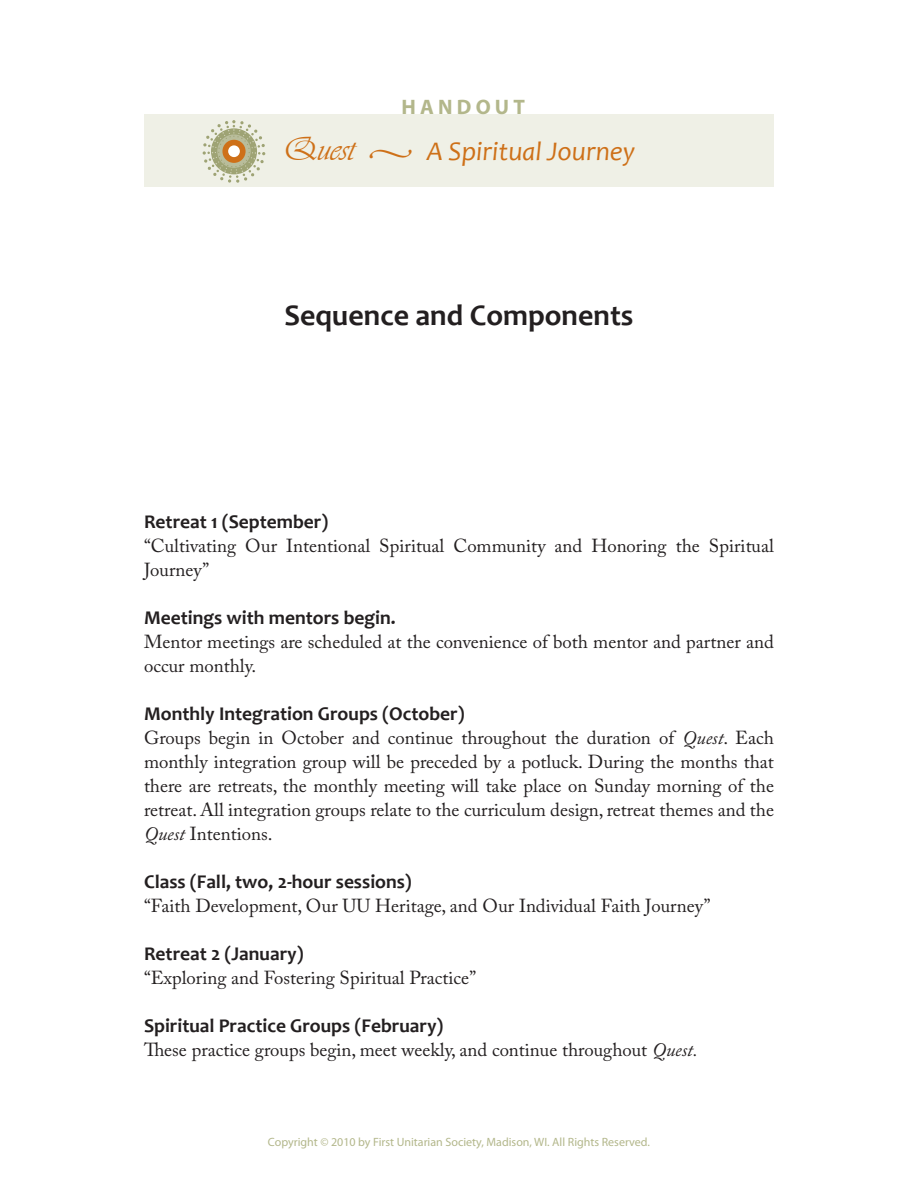
<style>
.page{position:relative;width:918px;height:1188px;background:#fff}
.page>*{position:absolute;margin:0;border:0;box-sizing:border-box;transform-origin:0 0}
.CHAPTER{font:700 30px "Candara";color:#231f20}
.TOC_AHEAD{font:italic 27px "Candara";color:#ce7018}
.TOC_AHEAD-2{font:700 21px "Myriad Pro";letter-spacing:.2em;color:#b3b78b}
.BHEAD{font:700 19.5px "Candara";color:#231f20}
.NO_INDENT{font:18.75px/24px "Adobe Caslon Pro";color:#231f20}
.TOC_AHEAD-3{font:12px "Myriad Pro";color:#b3b78b}
.s1{font-family:"Vivaldii";font-style:normal;font-size:34.5px}
.s2{font-family:"Minion Pro"}
.s3{font-style:italic}
</style>
<div class="page">
<div style="left:144px;top:114px;width:630px;height:73px;background:#eff0e6"></div>
<svg style="left:203px;top:120px;width:62px;height:63px"></svg>
<p class="TOC_AHEAD-2" style="left:402px;top:93px;width:125px">HANDOUT</p>
<p class="TOC_AHEAD" style="left:283px;top:135px;width:354px"><span class="s1">Quest</span> <span class="s2">•</span> A Spiritual Journey</p>
<p class="CHAPTER" style="left:285px;top:297px;width:350px">Sequence and Components</p>
<p class="BHEAD" style="left:144px;top:510px;width:186px">Retreat 1 (September)</p>
<p class="NO_INDENT" style="left:144px;top:534px;width:631px">“Cultivating Our Intentional Spiritual Community and Honoring the Spiritual<br>Journey”</p>
<p class="BHEAD" style="left:144px;top:606px;width:253px">Meetings with mentors begin.</p>
<p class="NO_INDENT" style="left:144px;top:630px;width:631px">Mentor meetings are scheduled at the convenience of both mentor and partner and occur monthly.</p>
<p class="BHEAD" style="left:144px;top:702px;width:322px">Monthly Integration Groups (October)</p>
<p class="NO_INDENT" style="left:144px;top:726px;width:632px;text-align:justify">Groups begin in October and continue throughout the duration of <span class="s3">Quest</span>. Each monthly integration group will be preceded by a potluck. During the months that there are retreats, the monthly meeting will take place on Sunday morning of the retreat. All integration groups relate to the curriculum design, retreat themes and the <span class="s3">Quest</span> Intentions.</p>
<p class="BHEAD" style="left:144px;top:870px;width:269px">Class (Fall, two, 2-hour sessions)</p>
<p class="NO_INDENT" style="left:144px;top:894px;width:568px">“Faith Development, Our UU Heritage, and Our Individual Faith Journey”</p>
<p class="BHEAD" style="left:144px;top:942px;width:161px">Retreat 2 (January)</p>
<p class="NO_INDENT" style="left:144px;top:966px;width:334px">“Exploring and Fostering Spiritual Practice”</p>
<p class="BHEAD" style="left:144px;top:1014px;width:301px">Spiritual Practice Groups (February)</p>
<p class="NO_INDENT" style="left:144px;top:1038px;width:555px">These practice groups begin, meet weekly, and continue throughout <span class="s3">Quest.</span></p>
<p class="TOC_AHEAD-3" style="left:268px;top:1135px;width:384px">Copyright © 2010 by First Unitarian Society, Madison, WI. All Rights Reserved.</p>
</div>
